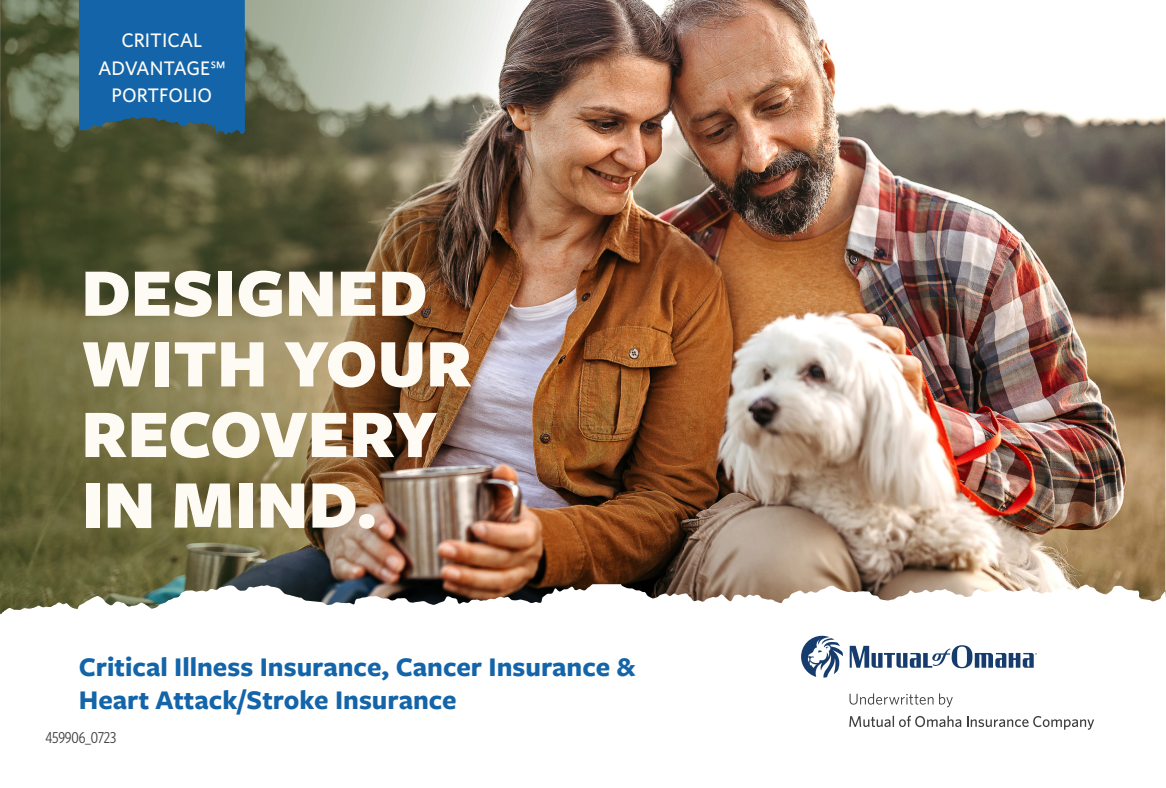
<style>
.page{position:relative;width:1166px;height:788px;background:#fff}
.page>*{position:absolute;margin:0;border:0;box-sizing:border-box;transform-origin:0 0}
.t1{font:900 70.52px/70.5px "Freight Sans Pro";color:#fefbf5}
.t2{font:700 28px/33.6px "Freight Sans Pro";color:#1364a9}
.t3{font:500 19.6px/27.5px "Whitney";color:#fefbf5;text-align:center}
.t4{font:15.75px "Whitney Condensed";letter-spacing:-.015em;color:#3e3e3f}
</style>
<div class="page">
<img style="left:0;top:0;width:1166px;height:614px">
<svg style="left:79px;top:0;width:166px;height:137px;background:#18629d"></svg>
<svg style="left:801px;top:635px;width:42px;height:42px"></svg>
<svg style="left:849px;top:645px;width:188px;height:23px"></svg>
<svg style="left:849px;top:693px;width:84px;height:11px"></svg>
<svg style="left:939px;top:693px;width:13px;height:14px"></svg>
<svg style="left:849px;top:715px;width:245px;height:14px"></svg>
<p class="t3" style="left:98px;top:26px;width:129px">CRITICAL<br>ADVANTAGE℠<br>PORTFOLIO</p>
<h1 class="t1" style="left:81px;top:255px;width:392px">DESIGNED<br>WITH YOUR<br>RECOVERY<br>IN MIND.</h1>
<p class="t2" style="left:79px;top:648px;width:558px">Critical Illness Insurance, Cancer Insurance &amp;<br>Heart Attack/Stroke Insurance</p>
<p class="t4" style="left:46px;top:728px;width:72px">459906_0723</p>
</div>
